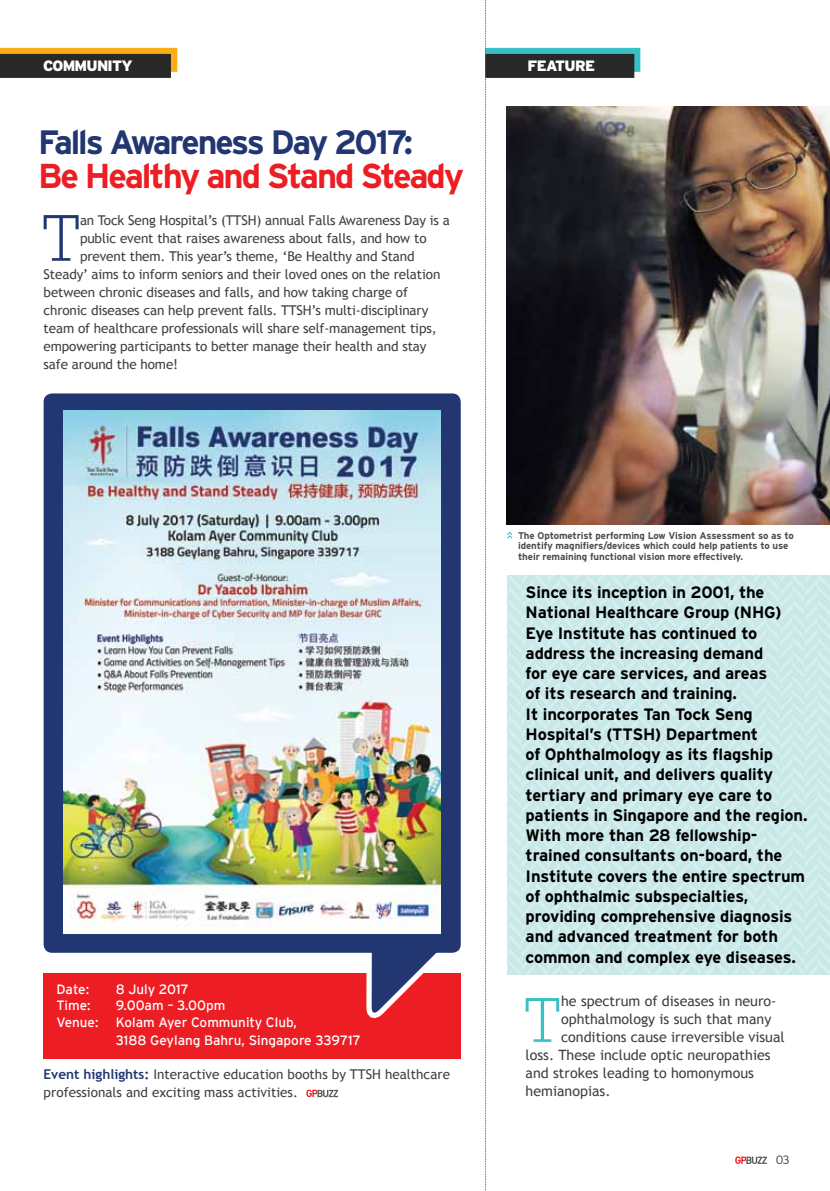
<style>
.page{position:relative;width:830px;height:1191px;background:#fff}
.page>*{position:absolute;margin:0;border:0;box-sizing:border-box;transform-origin:0 0}
.t1{font:300 63.75px "Glypha";color:#223771}
.t2{font:300 61.2px "Glypha";color:#3ac0c2}
.t3{font:700 34.5px "Interstate";letter-spacing:-.06em;color:#ed1d24}
.t4{font:700 33.75px "Interstate";letter-spacing:-.065em;color:#223771}
.t5{font:700 16.5px/20.2px "Interstate";letter-spacing:-.01em;color:#000}
.t6{font:900 15px "Interstate";letter-spacing:-.05em;color:#fff}
.t7{font:14.25px "Trebuchet MS";color:#414042}
.t8{font:13.5px/18px "Trebuchet MS";letter-spacing:-.01em;color:#414042}
.t9{font:13.5px/18px "Interstate";color:#fff}
.t10{font:300 12px "Interstate";color:#414042}
.t11{font:700 9.75px/10.5px "Interstate";letter-spacing:-.01em;color:#4d4d4f}
.s1{font-weight:700;color:#223771}
</style>
<div class="page">
<div style="left:44px;top:973px;width:416px;height:85px;background:#ed1d24"></div>
<div style="left:44px;top:393px;width:416px;height:559px;background:#223771;border-radius:9px"></div>
<div style="left:485px;top:48px;width:155px;height:24px;background:linear-gradient(to right,#3ac0c2,#3ac0c2)"></div>
<div style="left:485px;top:54px;width:149px;height:24px;background:#292829"></div>
<div style="left:0;top:48px;width:177px;height:24px;background:linear-gradient(to right,#fbad18,#fbad18)"></div>
<div style="left:0;top:54px;width:171px;height:24px;background:#292829"></div>
<svg style="left:735px;top:1156px;width:31px;height:8px"></svg>
<svg style="left:485px;top:0;width:1px;height:1191px"></svg>
<img style="left:506px;top:106px;width:323px;height:418px">
<img style="left:507px;top:575px;width:322px;height:399px">
<svg style="left:507px;top:531px;width:5px;height:7px"></svg>
<img style="left:63px;top:410px;width:377px;height:523px">
<svg style="left:306px;top:1089px;width:32px;height:8px"></svg>
<svg style="left:361px;top:932px;width:85px;height:127px"></svg>
<p class="t6" style="left:43px;top:57px;width:91px">COMMUNITY</p>
<p class="t6" style="left:527px;top:57px;width:69px">FEATURE</p>
<h3 class="t4" style="left:38px;top:123px;width:376px">Falls Awareness Day 2017:</h3>
<h3 class="t3" style="left:38px;top:157px;width:427px">Be Healthy and Stand Steady</h3>
<h1 class="t1" style="left:42px;top:202px;width:41px">T</h1>
<p class="t8" style="left:80px;top:211px;width:371px">an Tock Seng Hospital’s (TTSH) annual Falls Awareness Day is a</p>
<p class="t8" style="left:80px;top:229px;width:348px">public event that raises awareness about falls, and how to</p>
<p class="t8" style="left:80px;top:247px;width:336px">prevent them. This year’s theme, ‘Be Healthy and Stand</p>
<p class="t8" style="left:44px;top:265px;width:398px">Steady’ aims to inform seniors and their loved ones on the relation</p>
<p class="t8" style="left:44px;top:283px;width:366px">between chronic diseases and falls, and how taking charge of</p>
<p class="t8" style="left:44px;top:301px;width:386px">chronic diseases can help prevent falls. TTSH’s multi-disciplinary</p>
<p class="t8" style="left:44px;top:319px;width:394px">team of healthcare professionals will share self-management tips,</p>
<p class="t8" style="left:44px;top:337px;width:384px">empowering participants to better manage their health and stay</p>
<p class="t8" style="left:44px;top:355px;width:136px">safe around the home!</p>
<p class="t9" style="left:56px;top:980px;width:34px">Date:</p>
<p class="t9" style="left:116px;top:980px;width:75px">8 July 2017</p>
<p class="t9" style="left:56px;top:996px;width:36px">Time:</p>
<p class="t9" style="left:116px;top:996px;width:111px">9.00am – 3.00pm</p>
<p class="t9" style="left:56px;top:1012px;width:44px">Venue:</p>
<p class="t9" style="left:116px;top:1012px;width:246px">Kolam Ayer Community Club,<br>3188 Geylang Bahru, Singapore 339717</p>
<p class="t8" style="left:44px;top:1065px;width:408px"><span class="s1">Event highlights:</span> Interactive education booths by TTSH healthcare professionals and exciting mass activities.</p>
<p class="t11" style="left:518px;top:530px;width:277px">The Optometrist performing Low Vision Assessment so as to identify magnifiers/devices which could help patients to use their remaining functional vision more effectively.</p>
<p class="t5" style="left:525px;top:582px;width:283px">Since its inception in 2001, the<br>National Healthcare Group (NHG)<br>Eye Institute has continued to address the increasing demand<br>for eye care services, and areas<br>of its research and training.<br>It incorporates Tan Tock Seng<br>Hospital’s (TTSH) Department<br>of Ophthalmology as its flagship clinical unit, and delivers quality tertiary and primary eye care to patients in Singapore and the region.<br>With more than 28 fellowship&shy;trained consultants on-board, the<br>Institute covers the entire spectrum of ophthalmic subspecialties, providing comprehensive diagnosis and advanced treatment for both common and complex eye diseases.</p>
<h2 class="t2" style="left:523px;top:985px;width:39px">T</h2>
<p class="t7" style="left:561px;top:992px;width:217px">he spectrum of diseases in neuro-</p>
<p class="t7" style="left:561px;top:1010px;width:212px">ophthalmology is such that many</p>
<p class="t7" style="left:561px;top:1028px;width:225px">conditions cause irreversible visual</p>
<p class="t7" style="left:525px;top:1046px;width:246px">loss. These include optic neuropathies</p>
<p class="t7" style="left:525px;top:1064px;width:230px">and strokes leading to homonymous</p>
<p class="t7" style="left:525px;top:1082px;width:86px">hemianopias.</p>
<p class="t10" style="left:775px;top:1153px;width:15px">03</p>
</div>
